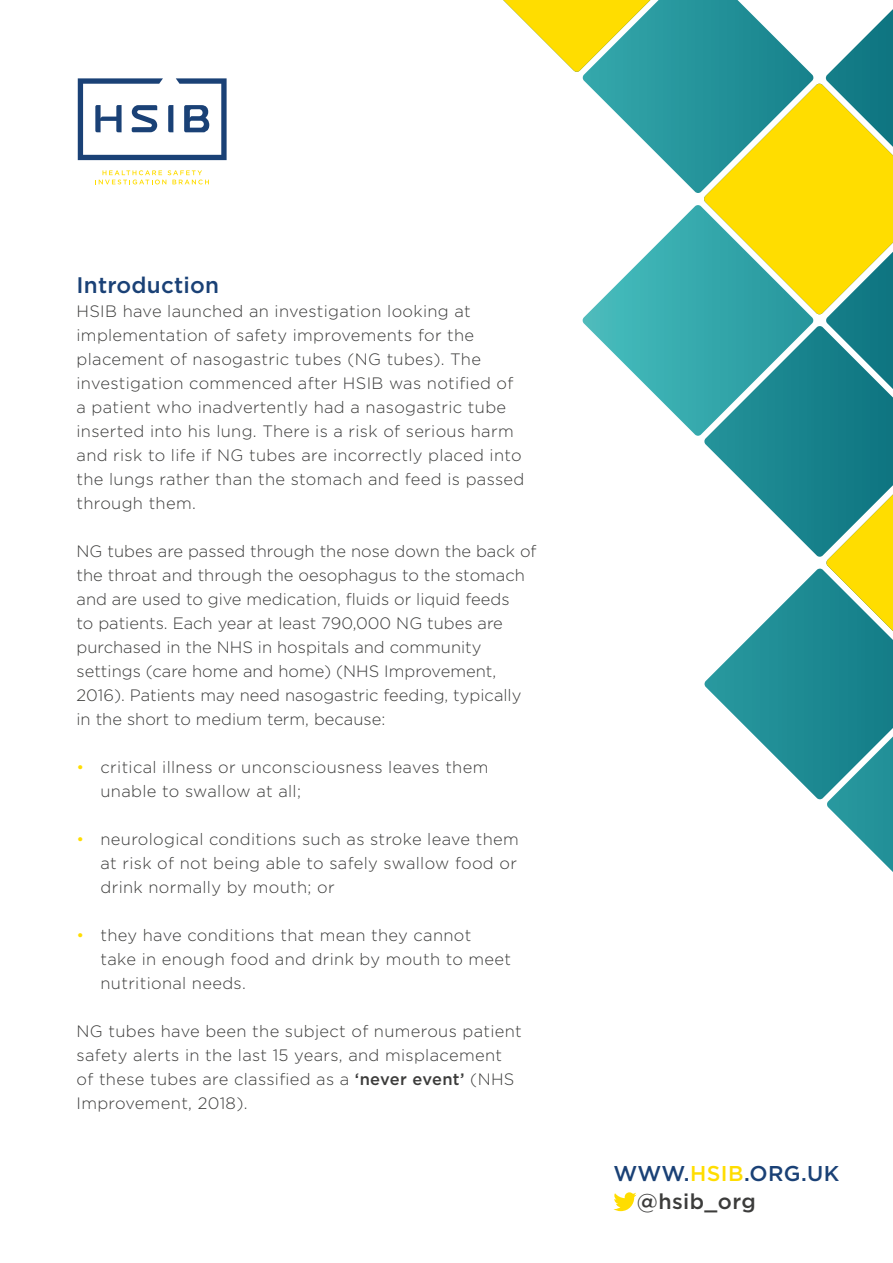
<style>
.page{position:relative;width:893px;height:1263px;background:#fff}
.page>*{position:absolute;margin:0;border:0;box-sizing:border-box;transform-origin:0 0}
.t1{font:500 22.5px "Gotham";letter-spacing:.01em;color:#1a4176}
.t2{font:500 21.45px/27.6px "Gotham";letter-spacing:.02em;color:#1a4176}
.t3{font:300 16.5px/24px "Gotham";letter-spacing:.02em;color:#3c3c3b}
.t4{font:300 16.5px/24px "Gotham";color:#3c3c3b}
.s1{color:#fd0}
.s2{font-weight:500}
.s3{color:#3c3c3b}
</style>
<div class="page">
<svg style="left:613px;top:1192px;width:24px;height:19px"></svg>
<svg style="left:503px;top:0;width:390px;height:872px"></svg>
<svg style="left:78px;top:78px;width:149px;height:82px"></svg>
<svg style="left:95px;top:170px;width:114px;height:14px"></svg>
<h1 class="t1" style="left:77px;top:270px;width:144px">Introduction</h1>
<p class="t3" style="left:77px;top:299px;width:449px">HSIB have launched an investigation looking at implementation of safety improvements for the placement of nasogastric tubes (NG tubes). The investigation commenced after HSIB was notified of a patient who inadvertently had a nasogastric tube inserted into his lung. There is a risk of serious harm and risk to life if NG tubes are incorrectly placed into the lungs rather than the stomach and feed is passed through them.</p>
<p class="t4" style="left:77px;top:539px;width:462px">NG tubes are passed through the nose down the back of the throat and through the oesophagus to the stomach and are used to give medication, fluids or liquid feeds<br>to patients. Each year at least 790,000 NG tubes are purchased in the NHS in hospitals and community settings (care home and home) (NHS Improvement, 2016). Patients may need nasogastric feeding, typically in the short to medium term, because:</p>
<p class="t3" style="left:101px;top:755px;width:389px;text-indent:-24px"><span class="s1">•</span> critical illness or unconsciousness leaves them unable to swallow at all;</p>
<p class="t3" style="left:101px;top:827px;width:420px;text-align:justify;text-indent:-24px"><span class="s1">•</span> neurological conditions such as stroke leave them at risk of not being able to safely swallow food or drink normally by mouth; or</p>
<p class="t3" style="left:101px;top:923px;width:412px;text-indent:-24px"><span class="s1">•</span> they have conditions that mean they cannot<br>take in enough food and drink by mouth to meet nutritional needs.</p>
<p class="t3" style="left:77px;top:1019px;width:447px">NG tubes have been the subject of numerous patient safety alerts in the last 15 years, and misplacement of these tubes are classified as a <span class="s2">‘never event’</span> (NHS Improvement, 2018).</p>
<h2 class="t2" style="left:637px;top:1160px;width:204px;text-indent:-24px">WWW.<span class="s1">HSIB</span>.ORG.UK <span class="s3">@hsib_org</span></h2>
</div>
